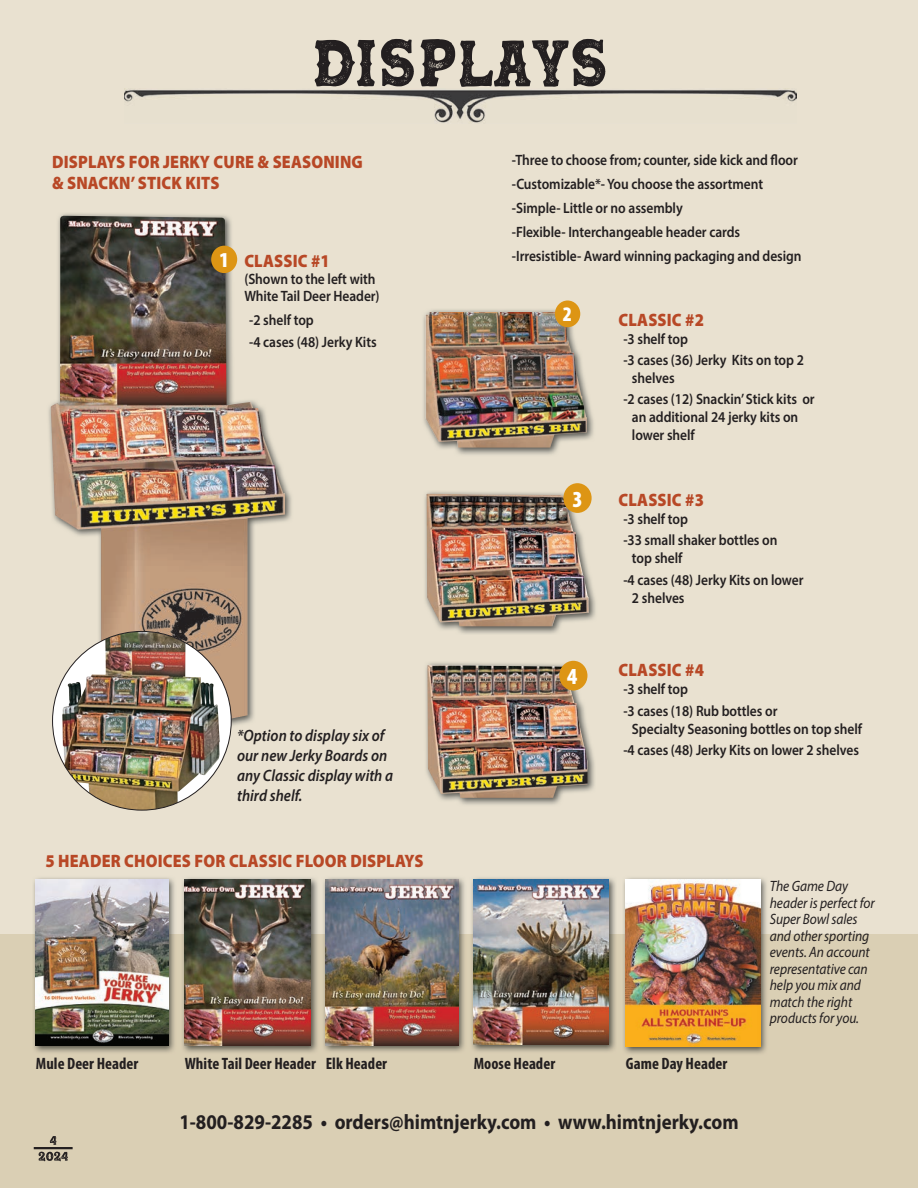
<style>
.page{position:relative;width:918px;height:1188px;background:#fff}
.page>*{position:absolute;margin:0;border:0;box-sizing:border-box;transform-origin:0 0}
.t1{font:63px "Calvous Spurs Stamp DEMO";color:#231f20;scale:.9 1}
.t2{font:900 condensed 23.1px "Myriad Pro";color:#fff}
.t3{font:900 condensed 21.3px "Myriad Pro";color:#fff}
.t4{font:700 21px "Myriad Pro";color:#231f20;scale:.9 1}
.t5{font:900 condensed 20.7px "Myriad Pro";color:#fff}
.t6{font:900 18px/21.6px "Myriad Pro";letter-spacing:.01em;color:#b84826;scale:.9 1}
.t7{font:italic 600 16.5px/19.8px "Myriad Pro";color:#231f20;scale:.9 1}
.t8{font:700 condensed 16.5px "Myriad Pro";color:#231f20}
.t9{font:600 15px/21.3px "Myriad Pro";letter-spacing:-.005em;color:#231f20;scale:.9 1}
.t10{font:italic 15px/16.5px "Myriad Pro";letter-spacing:-.005em;color:#231f20;scale:.9 1}
</style>
<div class="page">
<div style="left:0;top:0;width:918px;height:940px;background:#e9e1d0"></div>
<div style="left:0;top:935px;width:918px;height:253px;background:#dacfb4"></div>
<img style="left:181px;top:877px;width:138px;height:176px">
<img style="left:185px;top:880px;width:126px;height:166px">
<img style="left:470px;top:877px;width:147px;height:175px">
<img style="left:474px;top:880px;width:135px;height:165px">
<img style="left:622px;top:877px;width:147px;height:177px">
<img style="left:626px;top:880px;width:134px;height:167px">
<img style="left:32px;top:877px;width:144px;height:176px">
<img style="left:36px;top:880px;width:132px;height:166px">
<img style="left:322px;top:877px;width:144px;height:175px">
<img style="left:326px;top:880px;width:132px;height:165px">
<img style="left:48px;top:213px;width:244px;height:532px">
<img style="left:51px;top:216px;width:234px;height:521px">
<div style="left:211px;top:246px;width:26px;height:27px;background:#dd9514;border-radius:50%"></div>
<img style="left:423px;top:308px;width:171px;height:147px">
<img style="left:425px;top:312px;width:162px;height:136px">
<div style="left:555px;top:301px;width:25px;height:26px;background:#dd9514;border-radius:50%"></div>
<img style="left:424px;top:491px;width:172px;height:143px">
<img style="left:427px;top:494px;width:162px;height:132px">
<div style="left:563px;top:483px;width:29px;height:30px;background:#dd9514;border-radius:50%"></div>
<img style="left:425px;top:661px;width:170px;height:144px">
<img style="left:427px;top:665px;width:160px;height:133px">
<div style="left:559px;top:661px;width:28px;height:30px;background:#dd9514;border-radius:50%"></div>
<div style="left:53px;top:631px;width:178px;height:179px;background:#fff;border-radius:50%"></div>
<img style="left:62px;top:631px;width:158px;height:179px">
<img style="left:124px;top:89px;width:672px;height:34px">
<svg style="left:50px;top:1136px;width:6px;height:9px"></svg>
<svg style="left:39px;top:1152px;width:29px;height:9px"></svg>
<hr style="left:34px;top:1147px;width:39px;height:2px;background:#231f20">
<h1 class="t1" style="left:312px;top:35px;width:331px">DISPLAYS</h1>
<p class="t6" style="left:52px;top:150px;width:347px">DISPLAYS FOR JERKY CURE &amp; SEASONING &amp; SNACKN’ STICK KITS</p>
<h3 class="t3" style="left:219px;top:247px;width:11px">1</h3>
<p class="t6" style="left:244px;top:249px;width:96px">CLASSIC #1</p>
<p class="t9" style="left:244px;top:270px;width:152px;line-height:17.2px">(Shown to the left with<br>White Tail Deer Header)</p>
<p class="t9" style="left:249px;top:309px;width:143px">-2 shelf top<br>-4 cases (48) Jerky Kits</p>
<p class="t7" style="left:237px;top:726px;width:175px">*Option to display six of our new Jerky Boards on any Classic display with a third shelf.</p>
<p class="t6" style="left:45px;top:850px;width:422px">5 HEADER CHOICES FOR CLASSIC FLOOR DISPLAYS</p>
<p class="t9" style="left:512px;top:148px;width:323px;line-height:24px">-Three to choose from; counter, side kick and oor -Customizable*- You choose the assortment -Simple- Little or no assembly<br>-Flexible- Interchangeable header cards -Irresistible- Award winning packaging and design</p>
<h3 class="t5" style="left:563px;top:300px;width:11px">2</h3>
<h2 class="t2" style="left:572px;top:484px;width:12px">3</h2>
<h2 class="t2" style="left:567px;top:662px;width:12px">4</h2>
<p class="t6" style="left:618px;top:308px;width:96px">CLASSIC #2</p>
<p class="t9" style="left:623px;top:327px;width:202px">-3 shelf top<br>-3 cases (36) Jerky Kits on top 2</p>
<p class="t9" style="left:623px;top:367px;width:214px;text-indent:9px">shelves<br>-2 cases (12) Snackin’ Stick kits or</p>
<p class="t9" style="left:632px;top:408px;width:186px;line-height:18px">an additional 24 jerky kits on lower shelf</p>
<p class="t6" style="left:618px;top:489px;width:96px">CLASSIC #3</p>
<p class="t9" style="left:623px;top:508px;width:173px">-3 shelf top<br>-33 small shaker bottles on</p>
<p class="t9" style="left:623px;top:547px;width:202px;text-indent:9px">top shelf<br>-4 cases (48) Jerky Kits on lower</p>
<p class="t9" style="left:632px;top:587px;width:60px">2 shelves</p>
<p class="t6" style="left:618px;top:659px;width:96px">CLASSIC #4</p>
<p class="t9" style="left:623px;top:678px;width:173px">-3 shelf top<br>-3 cases (18) Rub bottles or</p>
<p class="t9" style="left:623px;top:718px;width:267px;text-align:center">Specialty Seasoning bottles on top shelf -4 cases (48) Jerky Kits on lower 2 shelves</p>
<p class="t10" style="left:770px;top:877px;width:118px">The Game Day header is perfect for<br>Super Bowl sales and other sporting events. An account representative can help you mix and match the right products for you.</p>
<p class="t8" style="left:36px;top:1053px;width:104px">Mule Deer Header</p>
<p class="t8" style="left:185px;top:1053px;width:204px">White Tail Deer Header Elk Header</p>
<p class="t8" style="left:474px;top:1053px;width:83px">Moose Header</p>
<p class="t8" style="left:626px;top:1053px;width:103px">Game Day Header</p>
<h3 class="t4" style="left:179px;top:1108px;width:623px">1-800-829-2285 • orders@himtnjerky.com • www.himtnjerky.com</h3>
</div>
